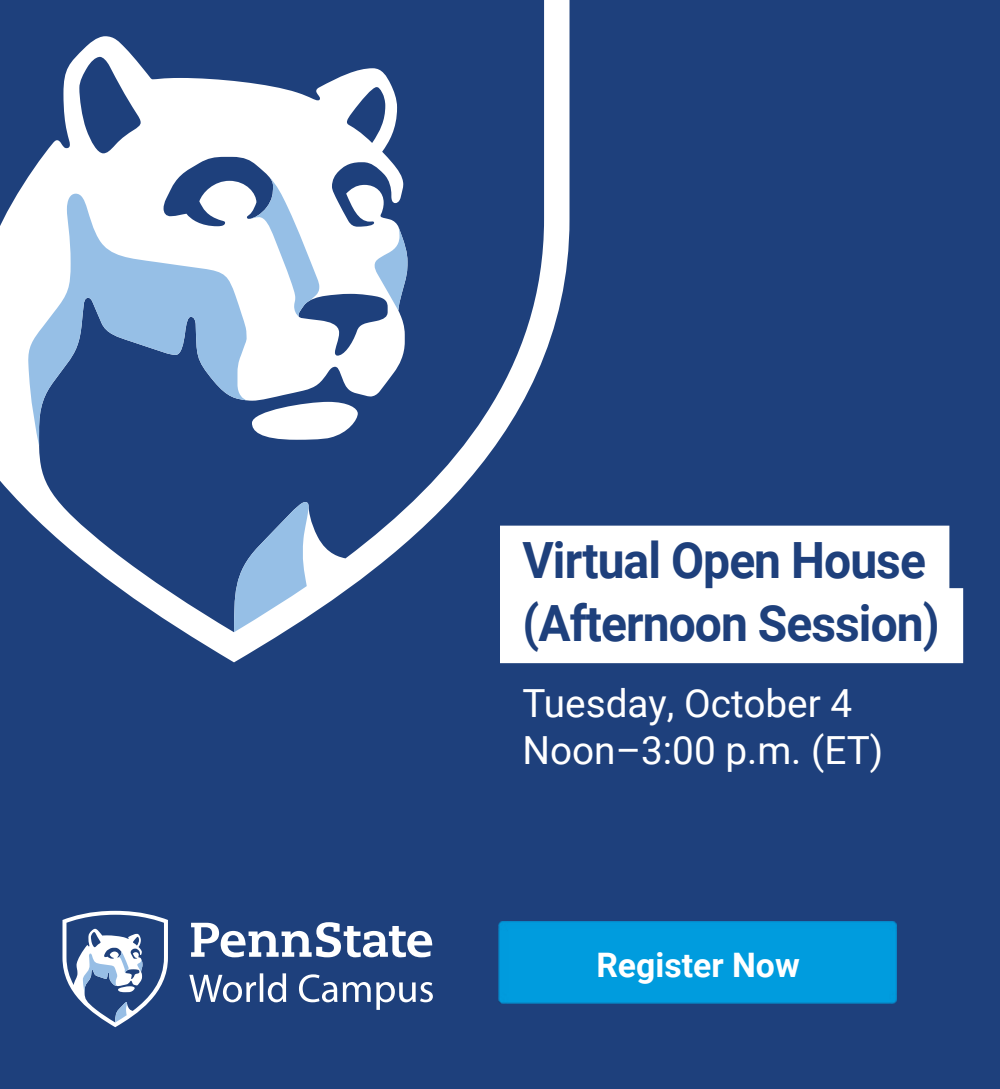
<style>
.page{position:relative;width:1000px;height:1089px;background:#1e407c}
.page>*{position:absolute;margin:0;border:0;box-sizing:border-box;transform-origin:0 0}
.t1{font:700 50px/62.5px "Roboto";letter-spacing:-.02em;color:#1e407c;scale:.96 1}
.t2{font:38.75px/46.5px "Roboto";color:#fff}
.t3{font:700 33.75px "Roboto";color:#fff}
</style>
<div class="page">
<div style="left:500px;top:526px;width:449px;height:75px;background:#fff"></div>
<div style="left:500px;top:588px;width:463px;height:75px;background:#fff"></div>
<svg style="left:184px;top:0;width:386px;height:662px"></svg>
<svg style="left:0;top:0;width:544px;height:632px"></svg>
<svg style="left:28px;top:177px;width:379px;height:455px"></svg>
<svg style="left:62px;top:911px;width:106px;height:116px"></svg>
<svg style="left:189px;top:922px;width:244px;height:88px"></svg>
<div style="left:499px;top:921px;width:397px;height:83px;background:#009cde"></div>
<h1 class="t1" style="left:522px;top:527px;width:436px">Virtual Open House (Afternoon Session)</h1>
<p class="t2" style="left:522px;top:679px;width:362px">Tuesday, October 4<br>Noon–3:00 p.m. (ET)</p>
<p class="t3" style="left:596px;top:941px;width:205px">Register Now</p>
</div>
